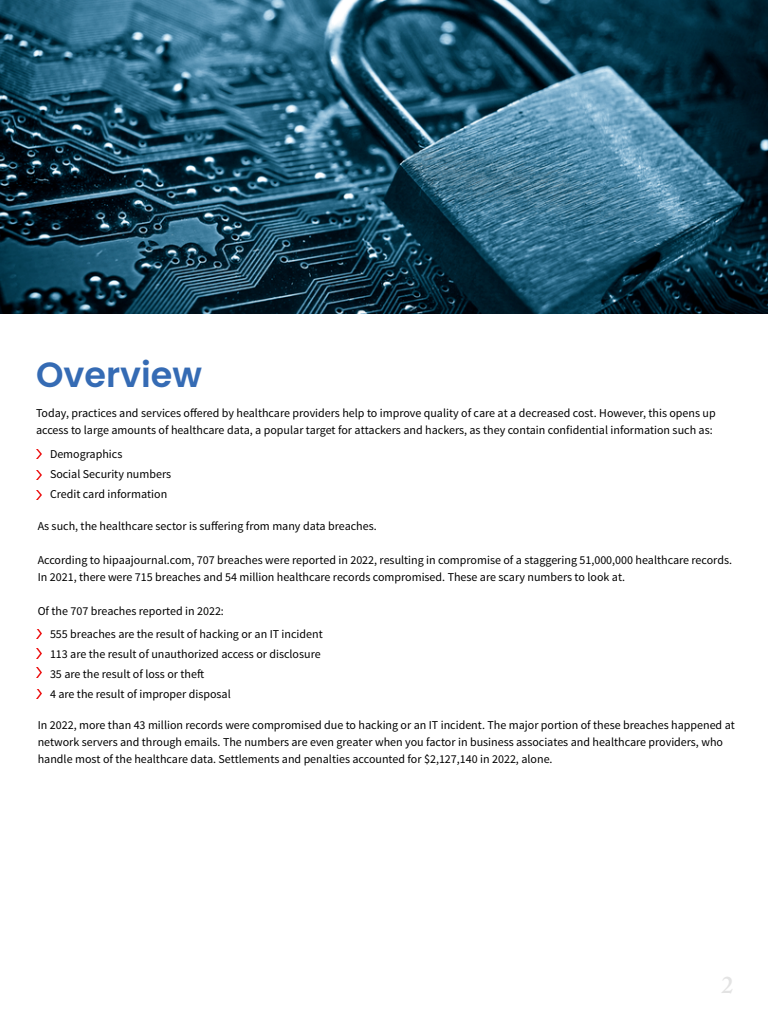
<style>
.page{position:relative;width:768px;height:1024px;background:#fff}
.page>*{position:absolute;margin:0;border:0;box-sizing:border-box;transform-origin:0 0}
.Pull_Quote_Teaser{font:600 35px "Poppins";color:#356bb4}
.Page_Number{font:600 24px "Adobe Caslon Pro";color:#e3e3e3}
.Body_Text{font:12px/17px "Source Sans Pro";color:#000}
</style>
<div class="page">
<img style="left:0;top:0;width:768px;height:314px">
<svg style="left:36px;top:449px;width:6px;height:9px"></svg>
<svg style="left:36px;top:629px;width:6px;height:9px"></svg>
<svg style="left:36px;top:470px;width:6px;height:9px"></svg>
<svg style="left:36px;top:649px;width:6px;height:9px"></svg>
<svg style="left:36px;top:490px;width:6px;height:9px"></svg>
<svg style="left:36px;top:668px;width:6px;height:9px"></svg>
<svg style="left:36px;top:689px;width:6px;height:9px"></svg>
<p class="Pull_Quote_Teaser" style="left:36px;top:354px;width:168px">Overview</p>
<p class="Body_Text" style="left:36px;top:405px;width:681px">Today, practices and services offered by healthcare providers help to improve quality of care at a decreased cost. However, this opens up access to large amounts of healthcare data, a popular target for attackers and hackers, as they contain confidential information such as:</p>
<p class="Body_Text" style="left:50px;top:446px;width:74px">Demographics</p>
<p class="Body_Text" style="left:50px;top:466px;width:123px">Social Security numbers</p>
<p class="Body_Text" style="left:50px;top:486px;width:119px">Credit card information</p>
<p class="Body_Text" style="left:38px;top:518px;width:341px">As such, the healthcare sector is suffering from many data breaches.</p>
<p class="Body_Text" style="left:38px;top:552px;width:696px">According to hipaajournal.com, 707 breaches were reported in 2022, resulting in compromise of a staggering 51,000,000 healthcare records.<br>In 2021, there were 715 breaches and 54 million healthcare records compromised. These are scary numbers to look at.</p>
<p class="Body_Text" style="left:38px;top:603px;width:188px">Of the 707 breaches reported in 2022:</p>
<p class="Body_Text" style="left:50px;top:626px;width:274px">555 breaches are the result of hacking or an IT incident</p>
<p class="Body_Text" style="left:50px;top:646px;width:272px">113 are the result of unauthorized access or disclosure</p>
<p class="Body_Text" style="left:50px;top:666px;width:156px">35 are the result of loss or theft</p>
<p class="Body_Text" style="left:50px;top:686px;width:182px">4 are the result of improper disposal</p>
<p class="Body_Text" style="left:38px;top:717px;width:699px">In 2022, more than 43 million records were compromised due to hacking or an IT incident. The major portion of these breaches happened at network servers and through emails. The numbers are even greater when you factor in business associates and healthcare providers, who handle most of the healthcare data. Settlements and penalties accounted for $2,127,140 in 2022, alone.</p>
<p class="Page_Number" style="left:722px;top:971px;width:13px">2</p>
</div>
